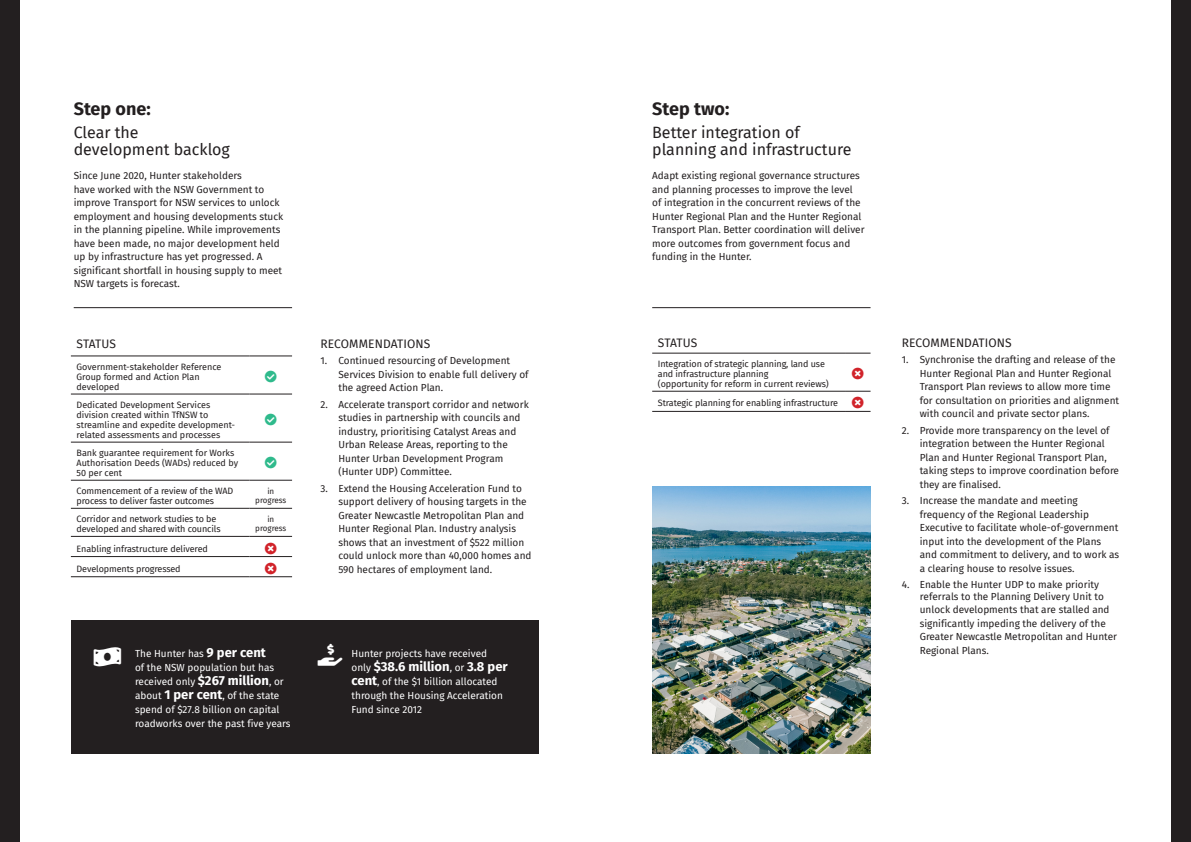
<style>
.page{position:relative;width:1191px;height:842px;background:#fff}
.page>*{position:absolute;margin:0;border:0;box-sizing:border-box;transform-origin:0 0}
.t1{font:21.9px "Font Awesome 5 Free Solid";color:#fff}
.t2{font:700 18px "Fira Sans";color:#231f20}
.t3{font:16px/17px "Fira Sans";color:#231f20}
.t4{font:700 13px "Fira Sans";color:#fff}
.t5{font:12px "Fira Sans";letter-spacing:.01em;color:#231f20}
.t6{font:12px "Font Awesome 5 Free Solid";color:#2fba8c}
.t7{font:10px/13.5px "Fira Sans";color:#231f20}
.t8{font:10px/14px "Fira Sans";color:#fff}
.Paragraph_Style_1{font:9px/10px "Fira Sans";letter-spacing:-.01em;color:#231f20}
.t9{font:8px/9px "Fira Sans";color:#231f20;text-align:center}
.s1{font-weight:700;font-size:13px}
.s2{font-weight:400;font-size:10px}
</style>
<div class="page">
<div style="left:0;top:0;width:20px;height:842px;background:#231f20"></div>
<div style="left:1171px;top:0;width:20px;height:842px;background:#231f20"></div>
<img style="left:652px;top:486px;width:218px;height:267px">
<div style="left:71px;top:620px;width:468px;height:133px;background:#231f20"></div>
<hr style="left:74px;top:307px;width:218px;height:1px;background:#231f20">
<hr style="left:652px;top:307px;width:218px;height:1px;background:#231f20">
<hr style="left:71px;top:355px;width:178px;height:1px;background:#231f20">
<hr style="left:249px;top:355px;width:43px;height:1px;background:#231f20">
<hr style="left:71px;top:394px;width:178px;height:1px;background:#231f20">
<hr style="left:249px;top:394px;width:43px;height:1px;background:#231f20">
<hr style="left:71px;top:442px;width:178px;height:1px;background:#231f20">
<hr style="left:249px;top:442px;width:43px;height:1px;background:#231f20">
<hr style="left:71px;top:480px;width:178px;height:1px;background:#231f20">
<hr style="left:249px;top:480px;width:43px;height:1px;background:#231f20">
<hr style="left:71px;top:508px;width:178px;height:1px;background:#231f20">
<hr style="left:249px;top:508px;width:43px;height:1px;background:#231f20">
<hr style="left:71px;top:536px;width:178px;height:1px;background:#231f20">
<hr style="left:249px;top:536px;width:43px;height:1px;background:#231f20">
<hr style="left:71px;top:556px;width:178px;height:1px;background:#231f20">
<hr style="left:249px;top:556px;width:43px;height:1px;background:#231f20">
<hr style="left:71px;top:576px;width:178px;height:1px;background:#231f20">
<hr style="left:249px;top:576px;width:43px;height:1px;background:#231f20">
<hr style="left:652px;top:391px;width:193px;height:1px;background:#231f20">
<hr style="left:652px;top:411px;width:193px;height:1px;background:#231f20">
<hr style="left:652px;top:353px;width:193px;height:1px;background:#231f20">
<svg style="left:845px;top:353px;width:25px;height:1px"></svg>
<svg style="left:845px;top:391px;width:25px;height:21px"></svg>
<p class="t2" style="left:74px;top:93px;width:79px">Step one:</p>
<p class="t3" style="left:74px;top:123px;width:158px">Clear the development backlog</p>
<p class="t7" style="left:74px;top:169px;width:211px">Since June 2020, Hunter stakeholders<br>have worked with the NSW Government to improve Transport for NSW services to unlock employment and housing developments stuck in the planning pipeline. While improvements have been made, no major development held up by infrastructure has yet progressed. A significant shortfall in housing supply to meet NSW targets is forecast.</p>
<p class="t5" style="left:77px;top:335px;width:41px">STATUS</p>
<p class="Paragraph_Style_1" style="left:77px;top:362px;width:146px">Government-stakeholder Reference<br>Group formed and Action Plan developed</p>
<p class="t6" style="left:265px;top:371px;width:13px">●</p>
<p class="Paragraph_Style_1" style="left:77px;top:400px;width:160px">Dedicated Development Services division created within TfNSW to streamline and expedite development&shy;related assessments and processes</p>
<p class="t6" style="left:265px;top:414px;width:13px">●</p>
<p class="Paragraph_Style_1" style="left:77px;top:448px;width:163px">Bank guarantee requirement for Works<br>Authorisation Deeds (WADs) reduced by<br>50 per cent</p>
<p class="t6" style="left:265px;top:457px;width:13px">●</p>
<p class="Paragraph_Style_1" style="left:77px;top:486px;width:158px">Commencement of a review of the WAD process to deliver faster outcomes</p>
<p class="t9" style="left:255px;top:487px;width:33px">in progress</p>
<p class="Paragraph_Style_1" style="left:77px;top:514px;width:146px">Corridor and network studies to be developed and shared with councils</p>
<p class="t9" style="left:255px;top:515px;width:33px">in progress</p>
<p class="Paragraph_Style_1" style="left:77px;top:543px;width:133px">Enabling infrastructure delivered</p>
<p class="Paragraph_Style_1" style="left:77px;top:563px;width:106px">Developments progressed</p>
<p class="t5" style="left:320px;top:335px;width:111px">RECOMMENDATIONS</p>
<p class="t7" style="left:338px;top:354px;width:192px;text-indent:-18px">1. Continued resourcing of Development<br>Services Division to enable full delivery of the agreed Action Plan.</p>
<p class="t7" style="left:338px;top:397px;width:192px;text-indent:-18px">2. Accelerate transport corridor and network studies in partnership with councils and industry, prioritising Catalyst Areas and Urban Release Areas, reporting to the Hunter Urban Development Program (Hunter UDP) Committee.</p>
<p class="t7" style="left:338px;top:481px;width:195px;text-indent:-18px">3. Extend the Housing Acceleration Fund to support delivery of housing targets in the Greater Newcastle Metropolitan Plan and Hunter Regional Plan. Industry analysis shows that an investment of $522 million could unlock more than 40,000 homes and 590 hectares of employment land.</p>
<p class="t1" style="left:94px;top:645px;width:29px">□■●●❖</p>
<p class="t1" style="left:318px;top:643px;width:26px">★■★□●■▲</p>
<p class="t8" style="left:351px;top:647px;width:137px">Hunter projects have received</p>
<p class="t8" style="left:135px;top:646px;width:157px">The Hunter has <span class="s1">9 per cent<br></span>of the NSW population but has received only <span class="s1">$267 million</span>, or about <span class="s1">1 per cent</span>, of the state spend of $27.8 billion on capital roadworks over the past five years</p>
<p class="t4" style="left:351px;top:656px;width:158px"><span class="s2">only</span> $38.6 million<span class="s2">, or</span> 3.8 per</p>
<p class="t8" style="left:351px;top:675px;width:153px"><span class="s1">cent</span>, of the $1 billion allocated through the Housing Acceleration<br>Fund since 2012</p>
<p class="t2" style="left:652px;top:93px;width:79px">Step two:</p>
<p class="t3" style="left:652px;top:123px;width:201px">Better integration of planning and infrastructure</p>
<p class="t7" style="left:652px;top:169px;width:214px">Adapt existing regional governance structures and planning processes to improve the level<br>of integration in the concurrent reviews of the Hunter Regional Plan and the Hunter Regional Transport Plan. Better coordination will deliver more outcomes from government focus and funding in the Hunter.</p>
<p class="t5" style="left:658px;top:334px;width:41px">STATUS</p>
<p class="Paragraph_Style_1" style="left:658px;top:359px;width:172px">Integration of strategic planning, land use and infrastructure planning<br>(opportunity for reform in current reviews)</p>
<p class="Paragraph_Style_1" style="left:658px;top:398px;width:182px">Strategic planning for enabling infrastructure</p>
<p class="t5" style="left:901px;top:334px;width:111px">RECOMMENDATIONS</p>
<p class="t7" style="left:919px;top:353px;width:201px;text-indent:-18px">1. Synchronise the drafting and release of the Hunter Regional Plan and Hunter Regional Transport Plan reviews to allow more time for consultation on priorities and alignment with council and private sector plans.</p>
<p class="t7" style="left:919px;top:423px;width:201px;text-indent:-18px">2. Provide more transparency on the level of integration between the Hunter Regional Plan and Hunter Regional Transport Plan, taking steps to improve coordination before they are finalised.</p>
<p class="t7" style="left:919px;top:494px;width:201px;text-indent:-18px">3. Increase the mandate and meeting frequency of the Regional Leadership Executive to facilitate whole-of-government input into the development of the Plans and commitment to delivery, and to work as a clearing house to resolve issues.</p>
<p class="t7" style="left:919px;top:578px;width:186px;line-height:12px;text-indent:-18px">4. Enable the Hunter UDP to make priority referrals to the Planning Delivery Unit to</p>
<p class="t7" style="left:919px;top:603px;width:199px">unlock developments that are stalled and significantly impeding the delivery of the Greater Newcastle Metropolitan and Hunter Regional Plans.</p>
</div>
